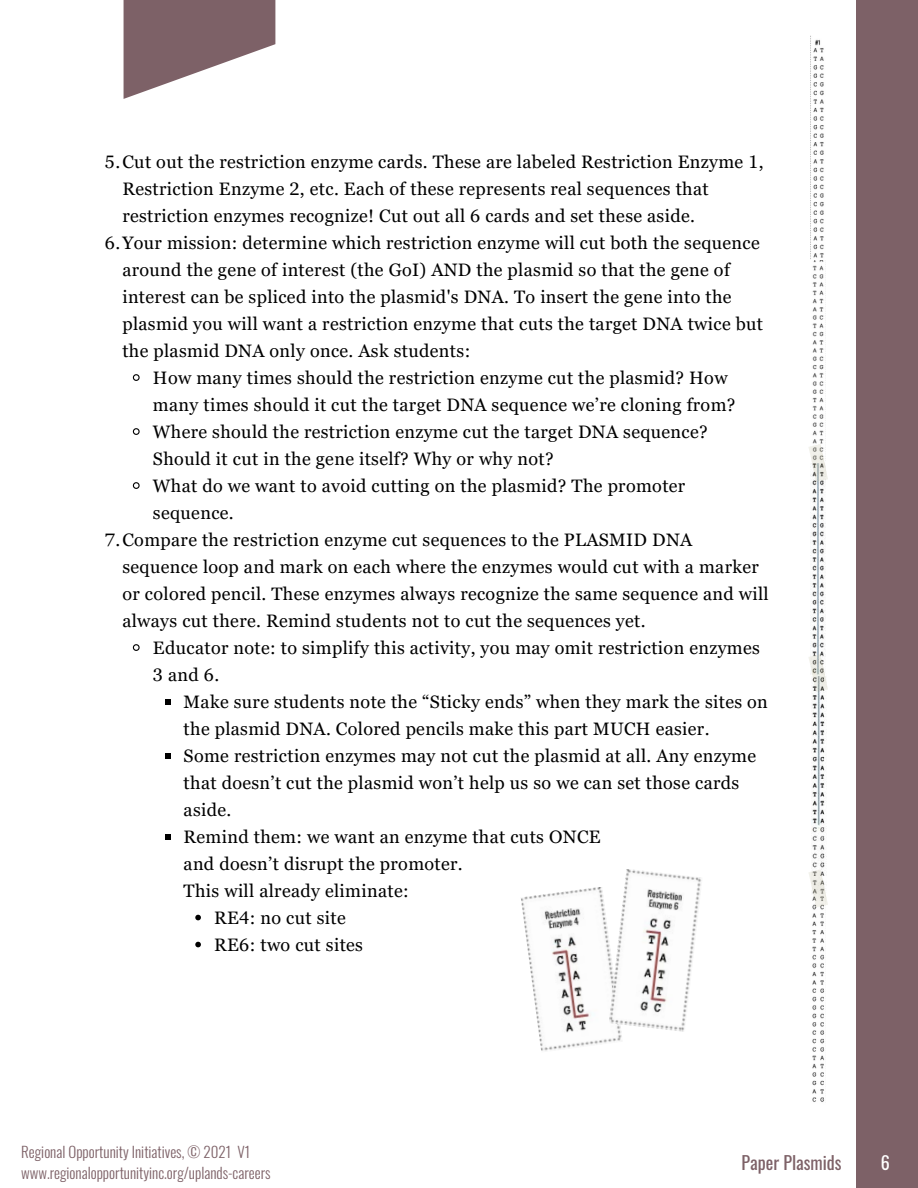
<style>
.page{position:relative;width:918px;height:1188px;background:#fff}
.page>*{position:absolute;margin:0;border:0;box-sizing:border-box;transform-origin:0 0}
.t1{font:18px/27px "Georgia Pro";letter-spacing:.02em;color:#000}
.t2{font:18px "Oswald";color:#7d6167}
.t3{font:18px "Oswald";color:#fff}
.t4{font:300 15px/20.2px "Oswald";color:#7d6167}
</style>
<div class="page">
<div style="left:856px;top:0;width:62px;height:1188px;background:#7d6167"></div>
<svg style="left:132px;top:374px;width:8px;height:7px"></svg>
<svg style="left:132px;top:428px;width:8px;height:7px"></svg>
<svg style="left:132px;top:482px;width:8px;height:7px"></svg>
<svg style="left:132px;top:644px;width:8px;height:7px"></svg>
<svg style="left:165px;top:699px;width:6px;height:5px"></svg>
<svg style="left:165px;top:753px;width:6px;height:5px"></svg>
<svg style="left:165px;top:834px;width:6px;height:5px"></svg>
<svg style="left:195px;top:915px;width:6px;height:5px"></svg>
<svg style="left:195px;top:942px;width:6px;height:5px"></svg>
<svg style="left:124px;top:0;width:151px;height:99px"></svg>
<img style="left:812px;top:908px;width:13px;height:194px">
<img style="left:811px;top:693px;width:14px;height:176px">
<img style="left:811px;top:483px;width:15px;height:171px">
<img style="left:812px;top:260px;width:14px;height:183px">
<img style="left:813px;top:39px;width:11px;height:219px">
<svg style="left:809px;top:443px;width:19px;height:40px"></svg>
<svg style="left:809px;top:654px;width:19px;height:39px"></svg>
<svg style="left:809px;top:869px;width:19px;height:39px"></svg>
<img style="left:521px;top:887px;width:101px;height:164px">
<img style="left:609px;top:869px;width:93px;height:163px">
<p class="t1" style="left:122px;top:148px;width:643px;text-indent:-17px">5.Cut out the restriction enzyme cards. These are labeled Restriction Enzyme 1,<br>Restriction Enzyme 2, etc. Each of these represents real sequences that restriction enzymes recognize! Cut out all 6 cards and set these aside.</p>
<p class="t1" style="left:122px;top:229px;width:642px;text-indent:-17px">6.Your mission: determine which restriction enzyme will cut both the sequence around the gene of interest (the GoI) AND the plasmid so that the gene of interest can be spliced into the plasmid's DNA. To insert the gene into the plasmid you will want a restriction enzyme that cuts the target DNA twice but the plasmid DNA only once. Ask students:</p>
<p class="t1" style="left:153px;top:364px;width:584px">How many times should the restriction enzyme cut the plasmid? How many times should it cut the target DNA sequence we’re cloning from?</p>
<p class="t1" style="left:153px;top:418px;width:556px">Where should the restriction enzyme cut the target DNA sequence?<br>Should it cut in the gene itself? Why or why not?</p>
<p class="t1" style="left:153px;top:472px;width:534px">What do we want to avoid cutting on the plasmid? The promoter sequence.</p>
<p class="t1" style="left:122px;top:526px;width:648px;text-indent:-17px">7.Compare the restriction enzyme cut sequences to the PLASMID DNA sequence loop and mark on each where the enzymes would cut with a marker or colored pencil. These enzymes always recognize the same sequence and will always cut there. Remind students not to cut the sequences yet.</p>
<p class="t1" style="left:153px;top:634px;width:608px">Educator note: to simplify this activity, you may omit restriction enzymes<br>3 and 6.</p>
<p class="t1" style="left:184px;top:688px;width:586px">Make sure students note the “Sticky ends” when they mark the sites on the plasmid DNA. Colored pencils make this part MUCH easier.</p>
<p class="t1" style="left:184px;top:742px;width:574px">Some restriction enzymes may not cut the plasmid at all. Any enzyme that doesn’t cut the plasmid won’t help us so we can set those cards aside.</p>
<p class="t1" style="left:184px;top:823px;width:419px">Remind them: we want an enzyme that cuts ONCE</p>
<p class="t1" style="left:184px;top:850px;width:281px">and doesn’t disrupt the promoter.</p>
<p class="t1" style="left:184px;top:877px;width:227px">This will already eliminate:</p>
<p class="t1" style="left:214px;top:904px;width:133px">RE4: no cut site</p>
<p class="t1" style="left:214px;top:931px;width:150px">RE6: two cut sites</p>
<p class="t4" style="left:21px;top:1140px;width:251px">Regional Opportunity Initiatives, © 2021 V1 www.regionalopportunityinc.org/uplands-careers</p>
<p class="t2" style="left:742px;top:1147px;width:102px">Paper Plasmids</p>
<p class="t3" style="left:881px;top:1146px;width:11px">6</p>
</div>
